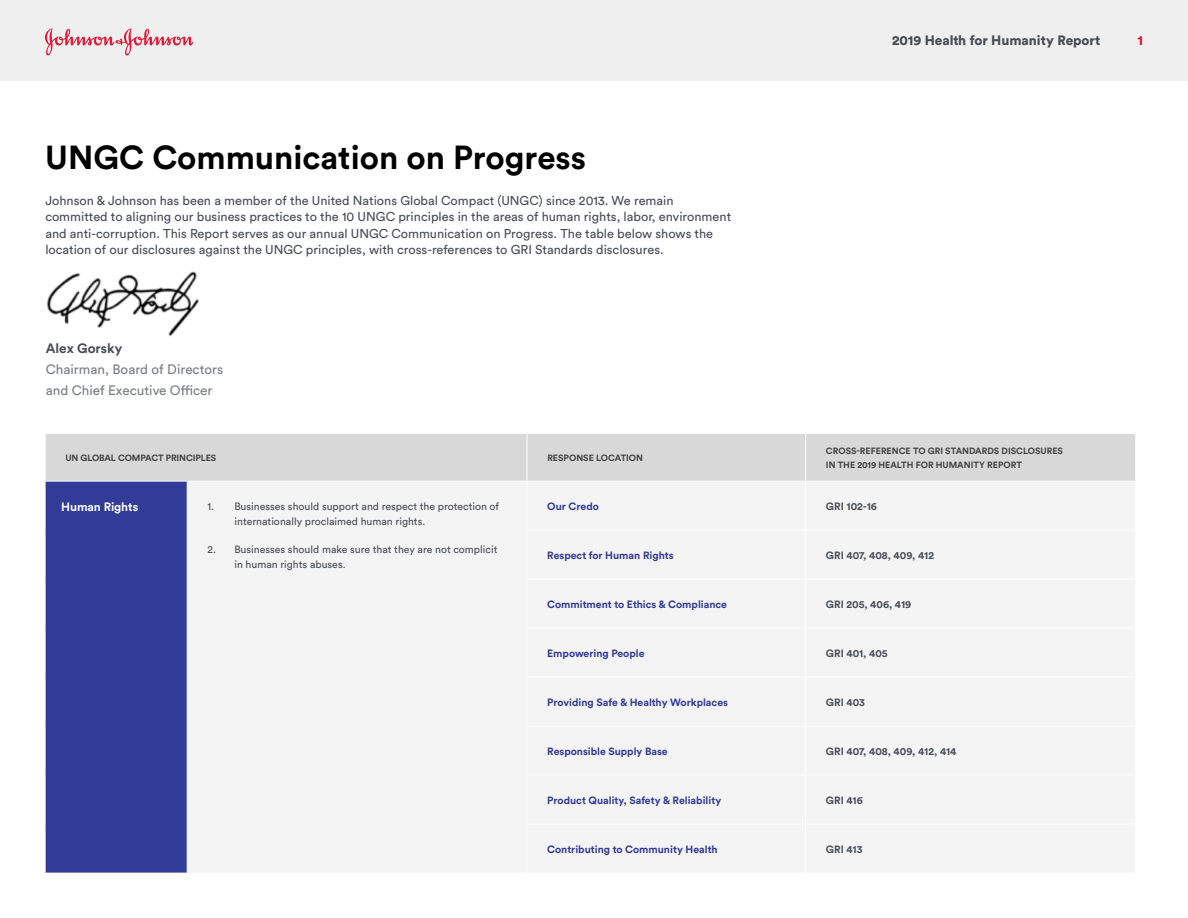
<style>
.page{position:relative;width:1188px;height:918px;background:#fff}
.page>*{position:absolute;margin:0;border:0;box-sizing:border-box;transform-origin:0 0}
.t1{font:700 33px "J&J Circular";color:#000}
.t2{font:13.5px/21px "J&J Circular";color:#797d82}
.t3{font:900 13.5px "J&J Circular";color:#474c55}
.t4{font:700 13.5px "J&J Circular";color:#474c55}
.t5{font:900 13.5px "J&J Circular";color:#e11837}
.t6{font:12.75px/16.5px "J&J Circular";color:#474c55}
.t7{font:700 12px "J&J Circular";letter-spacing:-.01em;color:#fff}
.t8{font:700 10.5px "J&J Circular";color:#313896}
.t9{font:10.5px/15px "J&J Circular";color:#474c55}
.t10{font:700 10.5px "J&J Circular";color:#474c55}
.t11{font:700 9px/13.5px "J&J Circular";color:#404040}
</style>
<div class="page">
<div style="left:0;top:0;width:1188px;height:81px;background:#efeff0"></div>
<svg style="left:45px;top:29px;width:148px;height:26px"></svg>
<div style="left:46px;top:434px;width:1089px;height:47px;background:#d8d8d8"></div>
<div style="left:45px;top:481px;width:142px;height:392px;background:#323b97"></div>
<div style="left:188px;top:482px;width:947px;height:390px;background:#f4f4f4"></div>
<div style="left:528px;top:531px;width:607px;height:48px;background:#f4f4f4"></div>
<hr style="left:527px;top:482px;width:1px;height:48px;background:#fff">
<hr style="left:805px;top:482px;width:1px;height:48px;background:#fff">
<hr style="left:527px;top:579px;width:279px;height:1px;background:#fff">
<hr style="left:527px;top:580px;width:1px;height:48px;background:#fff">
<hr style="left:806px;top:579px;width:330px;height:1px;background:#fff">
<hr style="left:805px;top:580px;width:1px;height:48px;background:#fff">
<hr style="left:527px;top:629px;width:1px;height:48px;background:#fff">
<hr style="left:805px;top:629px;width:1px;height:48px;background:#fff">
<hr style="left:527px;top:677px;width:1px;height:49px;background:#fff">
<hr style="left:805px;top:677px;width:1px;height:49px;background:#fff">
<hr style="left:527px;top:726px;width:1px;height:49px;background:#fff">
<hr style="left:805px;top:726px;width:1px;height:49px;background:#fff">
<hr style="left:527px;top:775px;width:1px;height:49px;background:#fff">
<hr style="left:805px;top:775px;width:1px;height:49px;background:#fff">
<hr style="left:527px;top:824px;width:1px;height:49px;background:#fff">
<hr style="left:805px;top:824px;width:1px;height:49px;background:#fff">
<hr style="left:527px;top:530px;width:279px;height:1px;background:#fff">
<hr style="left:527px;top:531px;width:1px;height:48px;background:#fff">
<hr style="left:806px;top:530px;width:330px;height:1px;background:#fff">
<hr style="left:805px;top:531px;width:1px;height:48px;background:#fff">
<hr style="left:527px;top:628px;width:279px;height:1px;background:#fff">
<hr style="left:806px;top:628px;width:330px;height:1px;background:#fff">
<hr style="left:527px;top:677px;width:279px;height:1px;background:#fff">
<hr style="left:806px;top:677px;width:330px;height:1px;background:#fff">
<hr style="left:527px;top:726px;width:279px;height:1px;background:#fff">
<hr style="left:806px;top:726px;width:330px;height:1px;background:#fff">
<hr style="left:527px;top:775px;width:279px;height:1px;background:#fff">
<hr style="left:806px;top:775px;width:330px;height:1px;background:#fff">
<hr style="left:527px;top:824px;width:279px;height:1px;background:#fff">
<hr style="left:806px;top:824px;width:330px;height:1px;background:#fff">
<hr style="left:527px;top:434px;width:1px;height:47px;background:#fff">
<hr style="left:805px;top:434px;width:1px;height:47px;background:#fff">
<hr style="left:45px;top:481px;width:142px;height:1px;background:#fff">
<hr style="left:45px;top:482px;width:1px;height:48px;background:#fff">
<hr style="left:45px;top:530px;width:1px;height:49px;background:#fff">
<hr style="left:45px;top:579px;width:1px;height:49px;background:#fff">
<hr style="left:45px;top:628px;width:1px;height:49px;background:#fff">
<hr style="left:45px;top:677px;width:1px;height:49px;background:#fff">
<hr style="left:45px;top:726px;width:1px;height:49px;background:#fff">
<hr style="left:45px;top:775px;width:1px;height:49px;background:#fff">
<hr style="left:45px;top:824px;width:1px;height:49px;background:#fff">
<img style="left:47px;top:272px;width:152px;height:65px">
<h1 class="t1" style="left:45px;top:134px;width:542px">UNGC Communication on Progress</h1>
<p class="t6" style="left:45px;top:191px;width:687px">Johnson &amp; Johnson has been a member of the United Nations Global Compact (UNGC) since 2013. We remain committed to aligning our business practices to the 10 UNGC principles in the areas of human rights, labor, environment and anti-corruption. This Report serves as our annual UNGC Communication on Progress. The table below shows the location of our disclosures against the UNGC principles, with cross-references to GRI Standards disclosures.</p>
<p class="t4" style="left:46px;top:339px;width:78px">Alex Gorsky</p>
<p class="t2" style="left:46px;top:359px;width:179px">Chairman, Board of Directors and Chief Executive Officer</p>
<p class="t3" style="left:892px;top:31px;width:210px">2019 Health for Humanity Report</p>
<p class="t5" style="left:1137px;top:31px;width:7px">1</p>
<p class="t11" style="left:65px;top:451px;width:152px">UN GLOBAL COMPACT PRINCIPLES</p>
<p class="t11" style="left:547px;top:451px;width:97px">RESPONSE LOCATION</p>
<p class="t11" style="left:826px;top:444px;width:239px">CROSS-REFERENCE TO GRI STANDARDS DISCLOSURES<br>IN THE 2019 HEALTH FOR HUMANITY REPORT</p>
<p class="t7" style="left:61px;top:499px;width:78px">Human Rights</p>
<p class="t9" style="left:234px;top:498px;width:266px;text-indent:-27px">1. Businesses should support and respect the protection of internationally proclaimed human rights.</p>
<p class="t9" style="left:234px;top:542px;width:265px;text-indent:-27px">2. Businesses should make sure that they are not complicit in human rights abuses.</p>
<p class="t8" style="left:547px;top:499px;width:53px">Our Credo</p>
<p class="t10" style="left:826px;top:499px;width:53px">GRI 102-16</p>
<p class="t8" style="left:547px;top:548px;width:128px">Respect for Human Rights</p>
<p class="t10" style="left:826px;top:548px;width:110px">GRI 407, 408, 409, 412</p>
<p class="t8" style="left:547px;top:597px;width:181px">Commitment to Ethics &amp; Compliance</p>
<p class="t10" style="left:826px;top:597px;width:87px">GRI 205, 406, 419</p>
<p class="t8" style="left:547px;top:646px;width:99px">Empowering People</p>
<p class="t10" style="left:826px;top:646px;width:63px">GRI 401, 405</p>
<p class="t8" style="left:547px;top:695px;width:182px">Providing Safe &amp; Healthy Workplaces</p>
<p class="t10" style="left:826px;top:695px;width:41px">GRI 403</p>
<p class="t8" style="left:547px;top:744px;width:122px">Responsible Supply Base</p>
<p class="t10" style="left:826px;top:744px;width:132px">GRI 407, 408, 409, 412, 414</p>
<p class="t8" style="left:547px;top:793px;width:176px">Product Quality, Safety &amp; Reliability</p>
<p class="t10" style="left:826px;top:793px;width:39px">GRI 416</p>
<p class="t8" style="left:547px;top:842px;width:172px">Contributing to Community Health</p>
<p class="t10" style="left:826px;top:842px;width:38px">GRI 413</p>
</div>
